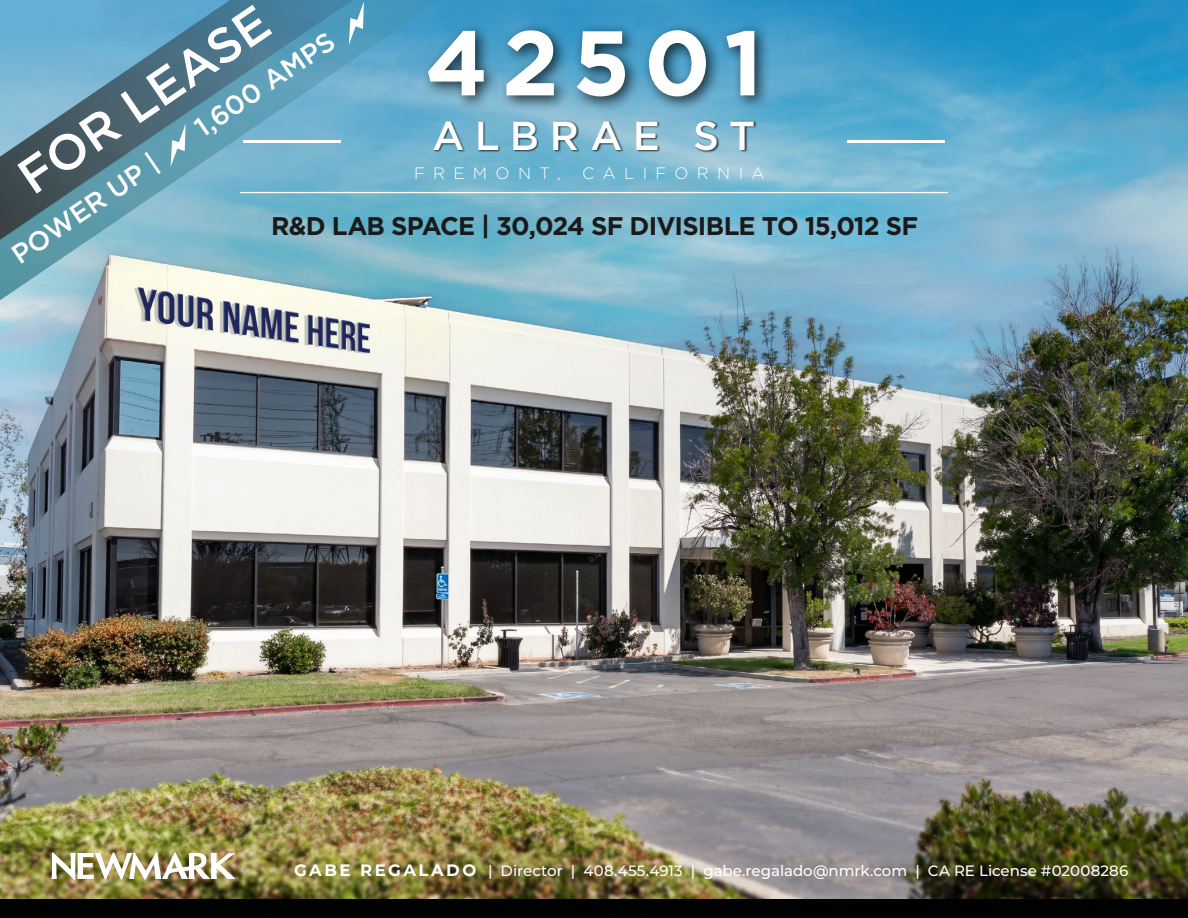
<style>
.page{position:relative;width:1188px;height:918px;background:#fff}
.page>*{position:absolute;margin:0;border:0;box-sizing:border-box;transform-origin:0 0}
.t1{font:700 91.5px "Gotham";letter-spacing:.15em;color:#fff}
.t2{font:500 49.5px "Gotham";color:#fff}
.t3{font:500 40.5px "Gotham";letter-spacing:.255em;color:#fff}
.t4{font:500 27px "Gotham";color:#fff}
.t5{font:700 25.5px "Gotham";letter-spacing:-.035em;color:#1a1a1a}
.t6{font:300 16.5px "Gotham";letter-spacing:.51em;color:#fff}
.t7{font:500 15px "Montserrat";color:#fff}
.s1{font-weight:700;font-size:16.5px}
</style>
<div class="page">
<img style="left:0;top:423px;width:1188px;height:477px">
<div style="left:0;top:900px;width:1188px;height:18px;background:#000101"></div>
<img style="left:0;top:0;width:1188px;height:423px">
<div style="left:433px;top:121px;width:324px;height:32px;background:#000;opacity:.75"></div>
<div style="left:420px;top:22px;width:351px;height:91px;background:#000;opacity:.75"></div>
<hr style="left:240px;top:192px;width:708px;height:1px;background:#fff">
<hr style="left:847px;top:140px;width:97px;height:3px;background:#fff">
<img style="left:52px;top:852px;width:184px;height:28px">
<svg style="left:0;top:0;width:556px;height:315px;background:#6ea5ba"></svg>
<svg style="left:171px;top:124px;width:15px;height:43px"></svg>
<svg style="left:349px;top:2px;width:15px;height:43px"></svg>
<h2 class="t2" style="left:5px;top:154px;width:294px;rotate:-34deg">FOR LEASE</h2>
<h1 class="t1" style="left:425px;top:2px;width:339px">42501</h1>
<h3 class="t4" style="left:187px;top:115px;width:164px;rotate:-34deg">1,600 AMPS</h3>
<h3 class="t3" style="left:432px;top:109px;width:325px">ALBRAE ST</h3>
<h3 class="t4" style="left:4px;top:242px;width:173px;rotate:-34deg">POWER UP |</h3>
<p class="t6" style="left:414px;top:163px;width:148px">FREMONT,</p>
<p class="t6" style="left:582px;top:163px;width:184px">CALIFORNIA</p>
<h3 class="t5" style="left:271px;top:209px;width:649px">R&amp;D LAB SPACE | 30,024 SF DIVISIBLE TO 15,012 SF</h3>
<p class="t7" style="left:294px;top:860px;width:836px"><span class="s1">GABE REGALADO</span> | Director | 408.455.4913 | gabe.regalado@nmrk.com | CA RE License #02008286</p>
</div>
